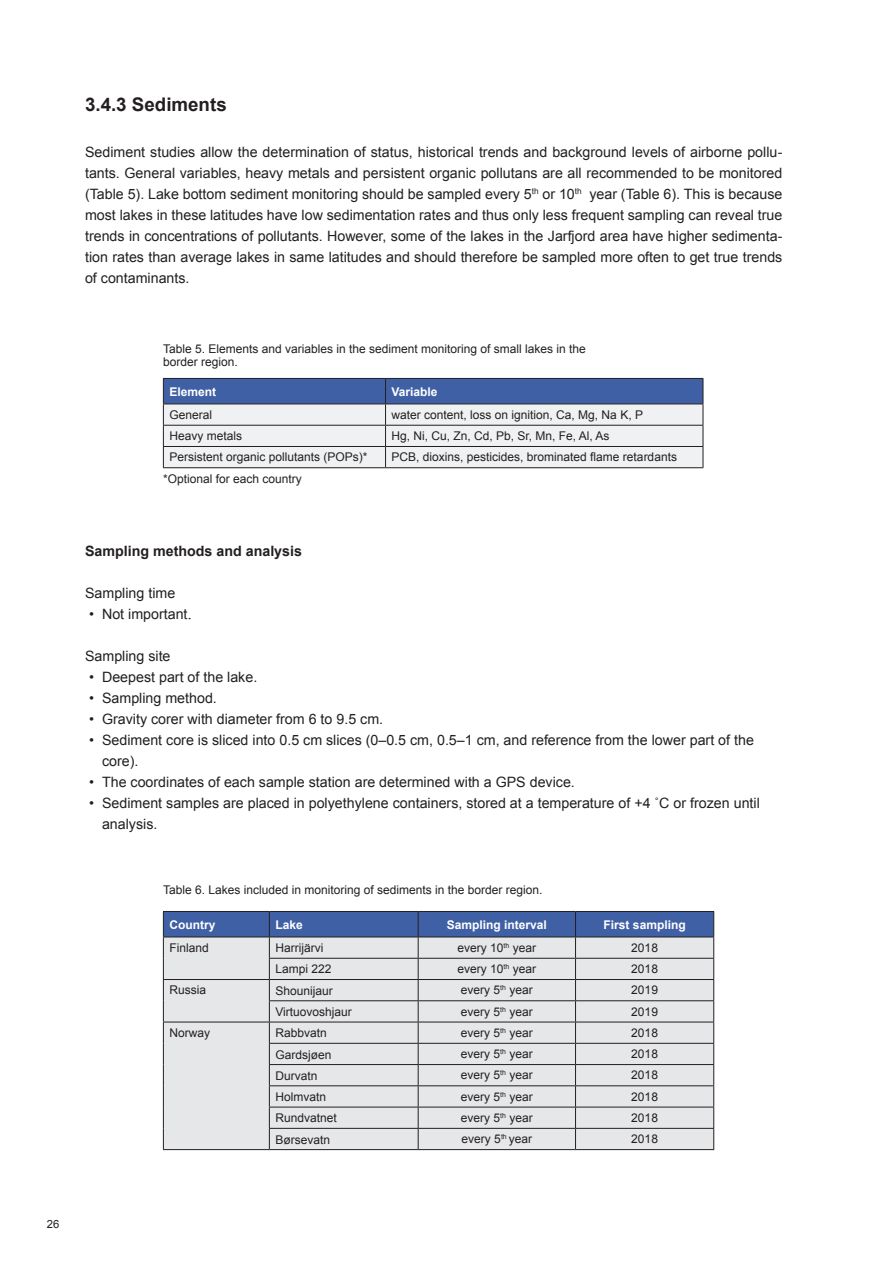
<style>
.page{position:relative;width:893px;height:1263px;background:#fff}
.page>*{position:absolute;margin:0;border:0;box-sizing:border-box;transform-origin:0 0}
.OTS_3{font:700 18.75px "Arial";color:#231f20}
.Leipis_eka_kpl{font:14.25px/21px "Arial";color:#231f20}
.Leipis_eka_kpl-2{font:700 14.25px "Arial";color:#231f20}
.Taulukko_vasen{font:12px "Arial";color:#231f20}
.Kuvateksti_graafi{font:12px/13.5px "Arial";color:#231f20}
.Taulukko_vasen-2{font:700 12px "Arial";color:#fff}
.t1{font:11.25px "Arial";color:#231f20}
.s1{font-family:"Times New Roman";font-size:18px}
</style>
<div class="page">
<svg style="left:163px;top:378px;width:541px;height:90px"></svg>
<hr style="left:163px;top:467px;width:223px;height:1px;background:#231f20">
<hr style="left:386px;top:467px;width:317px;height:1px;background:#231f20">
<svg style="left:163px;top:911px;width:551px;height:238px;background:#cbcfd8"></svg>
<hr style="left:163px;top:1149px;width:106px;height:1px;background:#231f20">
<hr style="left:269px;top:1149px;width:149px;height:1px;background:#231f20">
<hr style="left:418px;top:1149px;width:157px;height:1px;background:#231f20">
<hr style="left:575px;top:1149px;width:139px;height:1px;background:#231f20">
<p class="OTS_3" style="left:85px;top:92px;width:143px">3.4.3 Sediments</p>
<p class="Leipis_eka_kpl" style="left:85px;top:141px;width:699px;text-align:justify">Sediment studies allow the determination of status, historical trends and background levels of airborne pollu&shy;tants. General variables, heavy metals and persistent organic pollutans are all recommended to be monitored (Table 5). Lake bottom sediment monitoring should be sampled every 5<sup>th</sup> or 10<sup>th</sup> year (Table 6). This is because most lakes in these latitudes have low sedimentation rates and thus only less frequent sampling can reveal true trends in concentrations of pollutants. However, some of the lakes in the Jarfjord area have higher sedimenta&shy;tion rates than average lakes in same latitudes and should therefore be sampled more often to get true trends of contaminants.</p>
<p class="Kuvateksti_graafi" style="left:163px;top:342px;width:424px">Table 5. Elements and variables in the sediment monitoring of small lakes in the border region.</p>
<p class="Taulukko_vasen-2" style="left:169px;top:383px;width:48px">Element</p>
<p class="Taulukko_vasen-2" style="left:392px;top:383px;width:48px">Variable</p>
<p class="Taulukko_vasen" style="left:169px;top:407px;width:44px">General</p>
<p class="Taulukko_vasen" style="left:392px;top:407px;width:253px">water content, loss on ignition, Ca, Mg, Na K, P</p>
<p class="Taulukko_vasen" style="left:169px;top:428px;width:74px">Heavy metals</p>
<p class="Taulukko_vasen" style="left:392px;top:428px;width:220px">Hg, Ni, Cu, Zn, Cd, Pb, Sr, Mn, Fe, Al, As</p>
<p class="Taulukko_vasen" style="left:169px;top:449px;width:200px">Persistent organic pollutants (POPs)*</p>
<p class="Taulukko_vasen" style="left:392px;top:449px;width:287px">PCB, dioxins, pesticides, brominated flame retardants</p>
<p class="Kuvateksti_graafi" style="left:163px;top:472px;width:140px">*Optional for each country</p>
<p class="Leipis_eka_kpl-2" style="left:85px;top:541px;width:218px">Sampling methods and analysis</p>
<p class="Leipis_eka_kpl" style="left:85px;top:582px;width:92px">Sampling time</p>
<p class="Leipis_eka_kpl" style="left:89px;top:603px;width:104px">• Not important<span class="s1">.</span></p>
<p class="Leipis_eka_kpl" style="left:85px;top:645px;width:87px">Sampling site</p>
<p class="Leipis_eka_kpl" style="left:89px;top:666px;width:170px">• Deepest part of the lake.</p>
<p class="Leipis_eka_kpl" style="left:89px;top:687px;width:129px">• Sampling method.</p>
<p class="Leipis_eka_kpl" style="left:89px;top:708px;width:295px">• Gravity corer with diameter from 6 to 9.5 cm.</p>
<p class="Leipis_eka_kpl" style="left:102px;top:729px;width:653px;text-indent:-13px">• Sediment core is sliced into 0.5 cm slices (0–0.5 cm, 0.5–1 cm, and reference from the lower part of the core).</p>
<p class="Leipis_eka_kpl" style="left:89px;top:771px;width:487px">• The coordinates of each sample station are determined with a GPS device.</p>
<p class="Leipis_eka_kpl" style="left:102px;top:792px;width:659px;text-indent:-13px">• Sediment samples are placed in polyethylene containers, stored at a temperature of +4 ˚C or frozen until analysis.</p>
<p class="Kuvateksti_graafi" style="left:163px;top:883px;width:381px">Table 6. Lakes included in monitoring of sediments in the border region.</p>
<p class="Taulukko_vasen-2" style="left:169px;top:916px;width:47px">Country</p>
<p class="Taulukko_vasen-2" style="left:275px;top:916px;width:29px">Lake</p>
<p class="Taulukko_vasen-2" style="left:447px;top:916px;width:102px">Sampling interval</p>
<p class="Taulukko_vasen-2" style="left:604px;top:916px;width:84px">First sampling</p>
<p class="Taulukko_vasen" style="left:169px;top:940px;width:41px">Finland</p>
<p class="Taulukko_vasen" style="left:275px;top:940px;width:49px">Harrijärvi</p>
<p class="Taulukko_vasen" style="left:458px;top:940px;width:80px">every 10<sup>th</sup> year</p>
<p class="Taulukko_vasen" style="left:631px;top:940px;width:28px">2018</p>
<p class="Taulukko_vasen" style="left:275px;top:961px;width:58px">Lampi 222</p>
<p class="Taulukko_vasen" style="left:458px;top:961px;width:80px">every 10<sup>th</sup> year</p>
<p class="Taulukko_vasen" style="left:631px;top:961px;width:28px">2018</p>
<p class="Taulukko_vasen" style="left:169px;top:982px;width:38px">Russia</p>
<p class="Taulukko_vasen" style="left:275px;top:983px;width:59px">Shounijaur</p>
<p class="Taulukko_vasen" style="left:461px;top:982px;width:73px">every 5<sup>th</sup> year</p>
<p class="Taulukko_vasen" style="left:631px;top:982px;width:28px">2019</p>
<p class="Taulukko_vasen" style="left:275px;top:1004px;width:78px">Virtuovoshjaur</p>
<p class="Taulukko_vasen" style="left:461px;top:1003px;width:73px">every 5<sup>th</sup> year</p>
<p class="Taulukko_vasen" style="left:631px;top:1003px;width:28px">2019</p>
<p class="Taulukko_vasen" style="left:169px;top:1025px;width:42px">Norway</p>
<p class="Taulukko_vasen" style="left:275px;top:1025px;width:53px">Rabbvatn</p>
<p class="Taulukko_vasen" style="left:461px;top:1025px;width:73px">every 5<sup>th</sup> year</p>
<p class="Taulukko_vasen" style="left:631px;top:1025px;width:28px">2018</p>
<p class="Taulukko_vasen" style="left:275px;top:1046px;width:58px">Gardsjøen</p>
<p class="Taulukko_vasen" style="left:461px;top:1046px;width:73px">every 5<sup>th</sup> year</p>
<p class="Taulukko_vasen" style="left:631px;top:1046px;width:28px">2018</p>
<p class="Taulukko_vasen" style="left:275px;top:1068px;width:44px">Durvatn</p>
<p class="Taulukko_vasen" style="left:461px;top:1067px;width:73px">every 5<sup>th</sup> year</p>
<p class="Taulukko_vasen" style="left:631px;top:1067px;width:28px">2018</p>
<p class="Taulukko_vasen" style="left:275px;top:1089px;width:52px">Holmvatn</p>
<p class="Taulukko_vasen" style="left:461px;top:1088px;width:73px">every 5<sup>th</sup> year</p>
<p class="Taulukko_vasen" style="left:631px;top:1088px;width:28px">2018</p>
<p class="Taulukko_vasen" style="left:275px;top:1110px;width:63px">Rundvatnet</p>
<p class="Taulukko_vasen" style="left:461px;top:1110px;width:73px">every 5<sup>th</sup> year</p>
<p class="Taulukko_vasen" style="left:631px;top:1110px;width:28px">2018</p>
<p class="Taulukko_vasen" style="left:275px;top:1131px;width:56px">Børsevatn</p>
<p class="Taulukko_vasen" style="left:462px;top:1131px;width:72px">every 5<sup>th</sup> year</p>
<p class="Taulukko_vasen" style="left:631px;top:1131px;width:28px">2018</p>
<p class="t1" style="left:47px;top:1216px;width:14px">26</p>
</div>
